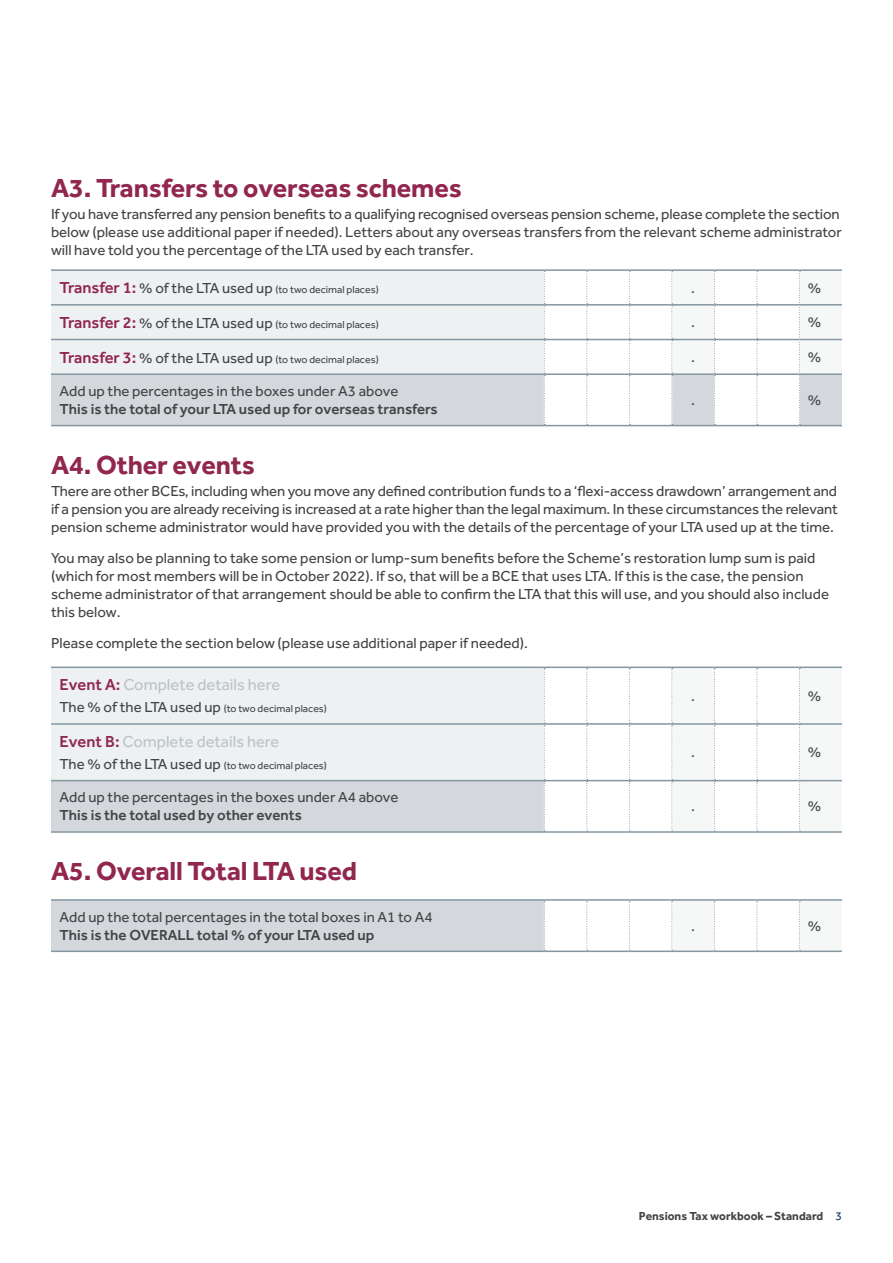
<style>
.page{position:relative;width:893px;height:1263px;background:#fff}
.page>*{position:absolute;margin:0;border:0;box-sizing:border-box;transform-origin:0 0}
.BS_Heading_2{font:700 27px "Effra";letter-spacing:-.005em;color:#91274e}
.BS_Heading_4{font:16.5px "Effra";color:#bbc3c8}
.BS_Body_copy{font:15px/18px "Effra";color:#424445}
.BS_Heading_4-2{font:15px/18px "Effra";color:#424445}
.BS_Heading_4-3{font:500 15px/18px "Effra";color:#424445}
.t1{font:700 12px "Effra";color:#424445}
.BS_Heading_4-4{font:10.5px "Effra";color:#424445}
.BS_Body_copy-2{font:10.5px "Effra";color:#424445}
.s1{font-weight:500;font-size:16.5px;color:#91274e}
.s2{font-size:15px}
.s3{font-weight:400}
.s4{font-weight:500;color:#91274e}
.s5{font-weight:500}
.s6{font-weight:400;color:#16345d}
</style>
<div class="page">
<hr style="left:51px;top:269px;width:493px;height:2px;background:#8596a0">
<hr style="left:544px;top:269px;width:43px;height:2px;background:#8596a0">
<hr style="left:587px;top:269px;width:42px;height:2px;background:#8596a0">
<hr style="left:629px;top:269px;width:43px;height:2px;background:#8596a0">
<hr style="left:672px;top:269px;width:42px;height:2px;background:#8596a0">
<hr style="left:714px;top:269px;width:43px;height:2px;background:#8596a0">
<hr style="left:757px;top:269px;width:42px;height:2px;background:#8596a0">
<hr style="left:799px;top:269px;width:43px;height:2px;background:#8596a0">
<svg style="left:51px;top:270px;width:791px;height:156px"></svg>
<div style="left:51px;top:668px;width:493px;height:112px;background:#eef1f2"></div>
<div style="left:51px;top:781px;width:493px;height:51px;background:#d4d8dc"></div>
<hr style="left:51px;top:780px;width:493px;height:1px;background:#8596a0">
<hr style="left:51px;top:831px;width:493px;height:2px;background:#8596a0">
<svg style="left:544px;top:668px;width:1px;height:163px"></svg>
<svg style="left:586px;top:668px;width:2px;height:163px"></svg>
<svg style="left:629px;top:668px;width:1px;height:163px"></svg>
<hr style="left:51px;top:666px;width:493px;height:2px;background:#8596a0">
<hr style="left:544px;top:666px;width:43px;height:2px;background:#8596a0">
<hr style="left:587px;top:666px;width:42px;height:2px;background:#8596a0">
<hr style="left:629px;top:666px;width:43px;height:2px;background:#8596a0">
<hr style="left:672px;top:666px;width:42px;height:2px;background:#8596a0">
<hr style="left:714px;top:666px;width:43px;height:2px;background:#8596a0">
<hr style="left:757px;top:666px;width:42px;height:2px;background:#8596a0">
<hr style="left:799px;top:666px;width:43px;height:2px;background:#8596a0">
<hr style="left:51px;top:723px;width:493px;height:2px;background:#8596a0">
<hr style="left:544px;top:723px;width:43px;height:2px;background:#8596a0">
<hr style="left:587px;top:723px;width:42px;height:2px;background:#8596a0">
<hr style="left:629px;top:723px;width:43px;height:2px;background:#8596a0">
<hr style="left:544px;top:780px;width:43px;height:1px;background:#8596a0">
<hr style="left:587px;top:780px;width:42px;height:1px;background:#8596a0">
<hr style="left:629px;top:780px;width:43px;height:1px;background:#8596a0">
<hr style="left:544px;top:831px;width:43px;height:2px;background:#8596a0">
<hr style="left:587px;top:831px;width:42px;height:2px;background:#8596a0">
<hr style="left:629px;top:831px;width:43px;height:2px;background:#8596a0">
<hr style="left:672px;top:831px;width:42px;height:2px;background:#8596a0">
<hr style="left:714px;top:831px;width:43px;height:2px;background:#8596a0">
<hr style="left:757px;top:831px;width:42px;height:2px;background:#8596a0">
<hr style="left:799px;top:831px;width:43px;height:2px;background:#8596a0">
<svg style="left:671px;top:667px;width:171px;height:165px"></svg>
<div style="left:51px;top:900px;width:493px;height:51px;background:#d4d8dc"></div>
<hr style="left:51px;top:899px;width:493px;height:2px;background:#8596a0">
<hr style="left:51px;top:950px;width:493px;height:2px;background:#8596a0">
<svg style="left:544px;top:901px;width:1px;height:49px"></svg>
<svg style="left:586px;top:901px;width:2px;height:49px"></svg>
<svg style="left:629px;top:901px;width:1px;height:49px"></svg>
<hr style="left:544px;top:899px;width:43px;height:2px;background:#8596a0">
<hr style="left:587px;top:899px;width:42px;height:2px;background:#8596a0">
<hr style="left:629px;top:899px;width:43px;height:2px;background:#8596a0">
<hr style="left:672px;top:899px;width:42px;height:2px;background:#8596a0">
<hr style="left:714px;top:899px;width:43px;height:2px;background:#8596a0">
<hr style="left:757px;top:899px;width:42px;height:2px;background:#8596a0">
<hr style="left:799px;top:899px;width:43px;height:2px;background:#8596a0">
<hr style="left:544px;top:950px;width:43px;height:2px;background:#8596a0">
<hr style="left:587px;top:950px;width:42px;height:2px;background:#8596a0">
<hr style="left:629px;top:950px;width:43px;height:2px;background:#8596a0">
<hr style="left:672px;top:950px;width:42px;height:2px;background:#8596a0">
<hr style="left:714px;top:950px;width:43px;height:2px;background:#8596a0">
<hr style="left:757px;top:950px;width:42px;height:2px;background:#8596a0">
<hr style="left:799px;top:950px;width:43px;height:2px;background:#8596a0">
<svg style="left:671px;top:900px;width:171px;height:51px"></svg>
<p class="BS_Heading_2" style="left:51px;top:171px;width:412px">A3. Transfers to overseas schemes</p>
<p class="BS_Body_copy" style="left:51px;top:205px;width:792px">If you have transferred any pension benefits to a qualifying recognised overseas pension scheme, please complete the section below (please use additional paper if needed). Letters about any overseas transfers from the relevant scheme administrator will have told you the percentage of the LTA used by each transfer.</p>
<p class="BS_Heading_4-4" style="left:60px;top:283px;width:321px"><span class="s1">Transfer 1:</span> <span class="s2">% of the LTA used up</span> (to two decimal places)</p>
<p class="BS_Body_copy" style="left:691px;top:278px;width:5px">.</p>
<p class="BS_Body_copy" style="left:808px;top:278px;width:15px">%</p>
<p class="BS_Heading_4-4" style="left:60px;top:318px;width:321px"><span class="s1">Transfer 2:</span> <span class="s2">% of the LTA used up</span> (to two decimal places)</p>
<p class="BS_Body_copy" style="left:691px;top:313px;width:5px">.</p>
<p class="BS_Body_copy" style="left:808px;top:313px;width:15px">%</p>
<p class="BS_Heading_4-4" style="left:60px;top:353px;width:321px"><span class="s1">Transfer 3:</span> <span class="s2">% of the LTA used up</span> (to two decimal places)</p>
<p class="BS_Body_copy" style="left:691px;top:348px;width:5px">.</p>
<p class="BS_Body_copy" style="left:808px;top:348px;width:15px">%</p>
<p class="BS_Heading_4-3" style="left:60px;top:382px;width:380px"><span class="s3">Add up the percentages in the boxes under A3 above<br></span>This is the total of your LTA used up for overseas transfers</p>
<p class="BS_Body_copy" style="left:691px;top:391px;width:5px">.</p>
<p class="BS_Body_copy" style="left:808px;top:391px;width:15px">%</p>
<p class="BS_Heading_2" style="left:51px;top:449px;width:205px">A4. Other events</p>
<p class="BS_Body_copy" style="left:51px;top:482px;width:788px;text-align:justify">There are other BCEs, including when you move any defined contribution funds to a ‘flexi-access drawdown’ arrangement and if a pension you are already receiving is increased at a rate higher than the legal maximum. In these circumstances the relevant pension scheme administrator would have provided you with the details of the percentage of your LTA used up at the time.</p>
<p class="BS_Body_copy" style="left:51px;top:549px;width:779px">You may also be planning to take some pension or lump-sum benefits before the Scheme’s restoration lump sum is paid (which for most members will be in October 2022). If so, that will be a BCE that uses LTA. If this is the case, the pension scheme administrator of that arrangement should be able to confirm the LTA that this will use, and you should also include this below.</p>
<p class="BS_Body_copy" style="left:51px;top:634px;width:478px">Please complete the section below (please use additional paper if needed).</p>
<p class="BS_Heading_4" style="left:60px;top:675px;width:222px"><span class="s4">Event A:</span> Complete details here</p>
<p class="BS_Body_copy-2" style="left:60px;top:703px;width:269px"><span class="s2">The % of the LTA used up</span> (to two decimal places)</p>
<p class="BS_Body_copy" style="left:691px;top:686px;width:5px">.</p>
<p class="BS_Body_copy" style="left:808px;top:686px;width:15px">%</p>
<p class="BS_Heading_4" style="left:60px;top:731px;width:221px"><span class="s4">Event B:</span> Complete details here</p>
<p class="BS_Body_copy-2" style="left:60px;top:759px;width:269px"><span class="s2">The % of the LTA used up</span> (to two decimal places)</p>
<p class="BS_Heading_4-2" style="left:60px;top:788px;width:340px">Add up the percentages in the boxes under A4 above<br><span class="s5">This is the total used by other events</span></p>
<p class="BS_Heading_2" style="left:51px;top:855px;width:308px">A5. Overall Total LTA used</p>
<p class="BS_Heading_4-2" style="left:60px;top:907px;width:374px">Add up the total percentages in the total boxes in A1 to A4<br><span class="s5">This is the OVERALL total % of your LTA used up</span></p>
<p class="BS_Body_copy" style="left:691px;top:743px;width:5px">.</p>
<p class="BS_Body_copy" style="left:808px;top:743px;width:15px">%</p>
<p class="BS_Body_copy" style="left:691px;top:797px;width:5px">.</p>
<p class="BS_Body_copy" style="left:808px;top:797px;width:15px">%</p>
<p class="BS_Body_copy" style="left:691px;top:916px;width:5px">.</p>
<p class="BS_Body_copy" style="left:808px;top:916px;width:15px">%</p>
<p class="t1" style="left:639px;top:1209px;width:205px">Pensions Tax workbook – Standard <span class="s6">3</span></p>
</div>
